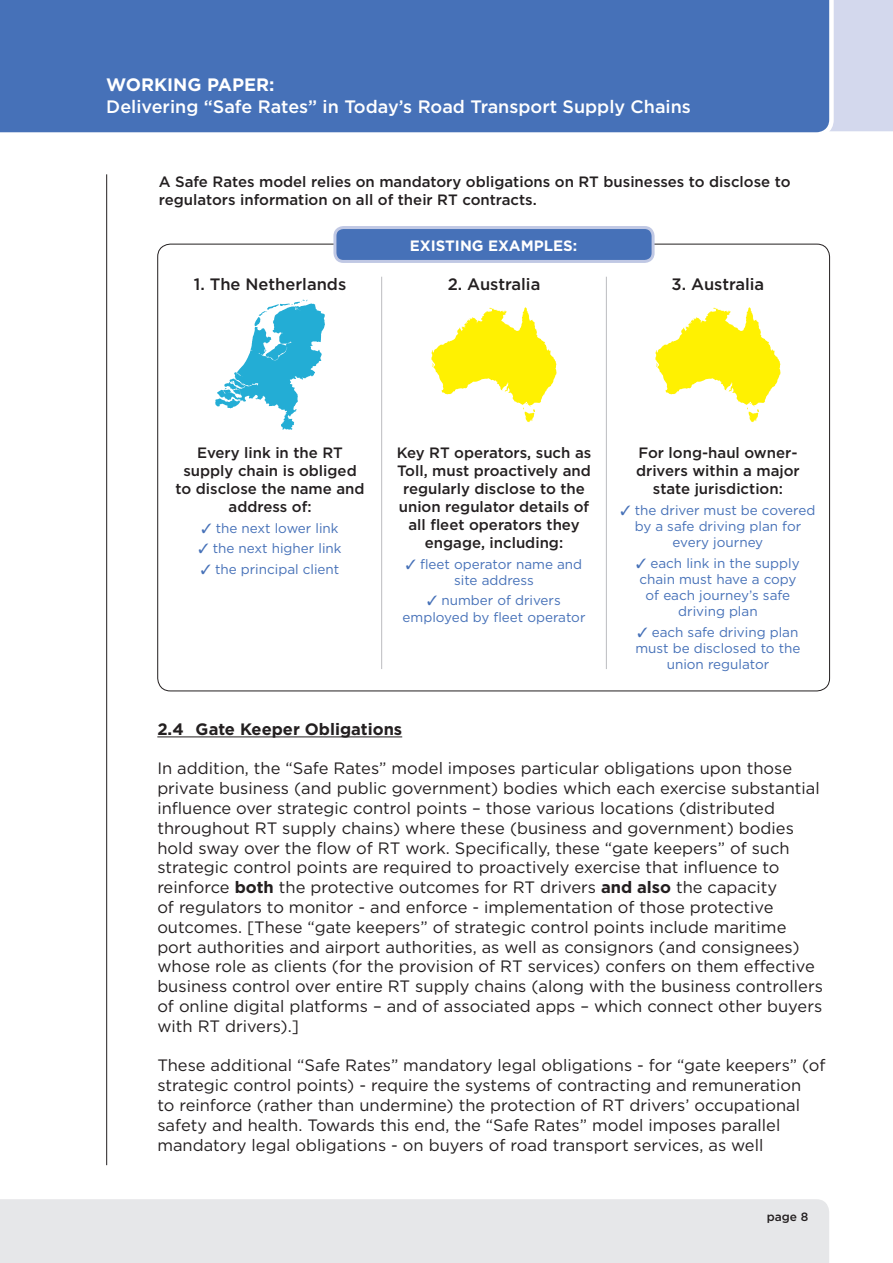
<style>
.page{position:relative;width:893px;height:1263px;background:#fff}
.page>*{position:absolute;margin:0;border:0;box-sizing:border-box;transform-origin:0 0}
.t1{font:500 18px "Gotham HTF";color:#fff}
.t2{font:700 18px "Gotham HTF";color:#fff}
.t3{font:16.5px/19.8px "Gotham HTF";color:#231f20}
.t4{font:500 16.5px "Gotham HTF";color:#231f20}
.t5{font:700 16.5px "Gotham HTF";color:#231f20}
.t6{font:500 15px/18px "Gotham HTF";color:#231f20;text-align:center}
.t7{font:700 15px "Gotham HTF";color:#fff}
.t8{font:13.5px/16.2px "Gotham HTF";color:#4671b8;text-align:center}
.t9{font:500 12px "Gotham HTF";color:#231f20}
.s1{font-weight:700}
</style>
<div class="page">
<div style="left:836px;top:0;width:57px;height:131px;background:#d3d8ed"></div>
<div style="left:0;top:0;width:836px;height:133px;background:#4671b8"></div>
<div style="left:0;top:1199px;width:829px;height:64px;background:#e6e7e9"></div>
<hr style="left:106px;top:174px;width:1px;height:991px;background:#231f20">
<hr style="left:157px;top:737px;width:245px;height:1px;background:#231f20">
<svg style="left:215px;top:300px;width:110px;height:130px"></svg>
<svg style="left:431px;top:307px;width:126px;height:115px"></svg>
<svg style="left:655px;top:307px;width:125px;height:115px"></svg>
<div style="left:335px;top:228px;width:318px;height:33px;background:#4671b8;border-radius:9px"></div>
<div style="left:333px;top:226px;width:322px;height:37px;border:3px solid #c0c8e4;border-radius:9px"></div>
<hr style="left:381px;top:277px;width:1px;height:392px;background:#bcbdc0">
<hr style="left:606px;top:277px;width:1px;height:392px;background:#bcbdc0">
<p class="t2" style="left:106px;top:75px;width:170px">WORKING PAPER:</p>
<p class="t1" style="left:106px;top:96px;width:586px">Delivering “Safe Rates” in Today’s Road Transport Supply Chains</p>
<p class="t6" style="left:159px;top:172px;width:633px;text-align:left">A Safe Rates model relies on mandatory obligations on RT businesses to disclose to regulators information on all of their RT contracts.</p>
<p class="t7" style="left:410px;top:237px;width:169px">EXISTING EXAMPLES:</p>
<p class="t4" style="left:194px;top:275px;width:154px">1. The Netherlands</p>
<p class="t4" style="left:448px;top:275px;width:94px">2. Australia</p>
<p class="t4" style="left:672px;top:275px;width:94px">3. Australia</p>
<p class="t6" style="left:176px;top:444px;width:190px">Every link in the RT supply chain is obliged to disclose the name and address of:</p>
<p class="t8" style="left:202px;top:520px;width:139px">✓ the next lower link</p>
<p class="t8" style="left:199px;top:540px;width:144px">✓ the next higher link</p>
<p class="t8" style="left:201px;top:560px;width:140px">✓ the principal client</p>
<p class="t6" style="left:397px;top:444px;width:196px">Key RT operators, such as<br>Toll, must proactively and regularly disclose to the union regulator details of all fleet operators they engage, including:</p>
<p class="t8" style="left:406px;top:556px;width:178px">✓ fleet operator name and site address</p>
<p class="t8" style="left:403px;top:592px;width:184px">✓ number of drivers employed by fleet operator</p>
<p class="t6" style="left:636px;top:444px;width:165px">For long-haul owner&shy;drivers within a major state jurisdiction:</p>
<p class="t8" style="left:621px;top:502px;width:196px">✓ the driver must be covered by a safe driving plan for every journey</p>
<p class="t8" style="left:636px;top:554px;width:165px">✓ each link in the supply chain must have a copy of each journey’s safe driving plan</p>
<p class="t8" style="left:635px;top:623px;width:166px">✓ each safe driving plan must be disclosed to the union regulator</p>
<p class="t5" style="left:157px;top:719px;width:246px">2.4 Gate Keeper Obligations</p>
<p class="t3" style="left:157px;top:758px;width:667px">In addition, the “Safe Rates” model imposes particular obligations upon those private business (and public government) bodies which each exercise substantial influence over strategic control points – those various locations (distributed throughout RT supply chains) where these (business and government) bodies hold sway over the flow of RT work. Specifically, these “gate keepers” of such strategic control points are required to proactively exercise that influence to reinforce <span class="s1">both</span> the protective outcomes for RT drivers <span class="s1">and also</span> the capacity<br>of regulators to monitor - and enforce - implementation of those protective outcomes. [These “gate keepers” of strategic control points include maritime port authorities and airport authorities, as well as consignors (and consignees) whose role as clients (for the provision of RT services) confers on them effective business control over entire RT supply chains (along with the business controllers of online digital platforms – and of associated apps – which connect other buyers with RT drivers).]</p>
<p class="t3" style="left:157px;top:1055px;width:670px">These additional “Safe Rates” mandatory legal obligations - for “gate keepers” (of strategic control points) - require the systems of contracting and remuneration<br>to reinforce (rather than undermine) the protection of RT drivers’ occupational safety and health. Towards this end, the “Safe Rates” model imposes parallel mandatory legal obligations - on buyers of road transport services, as well</p>
<p class="t9" style="left:767px;top:1210px;width:43px">page 8</p>
</div>
